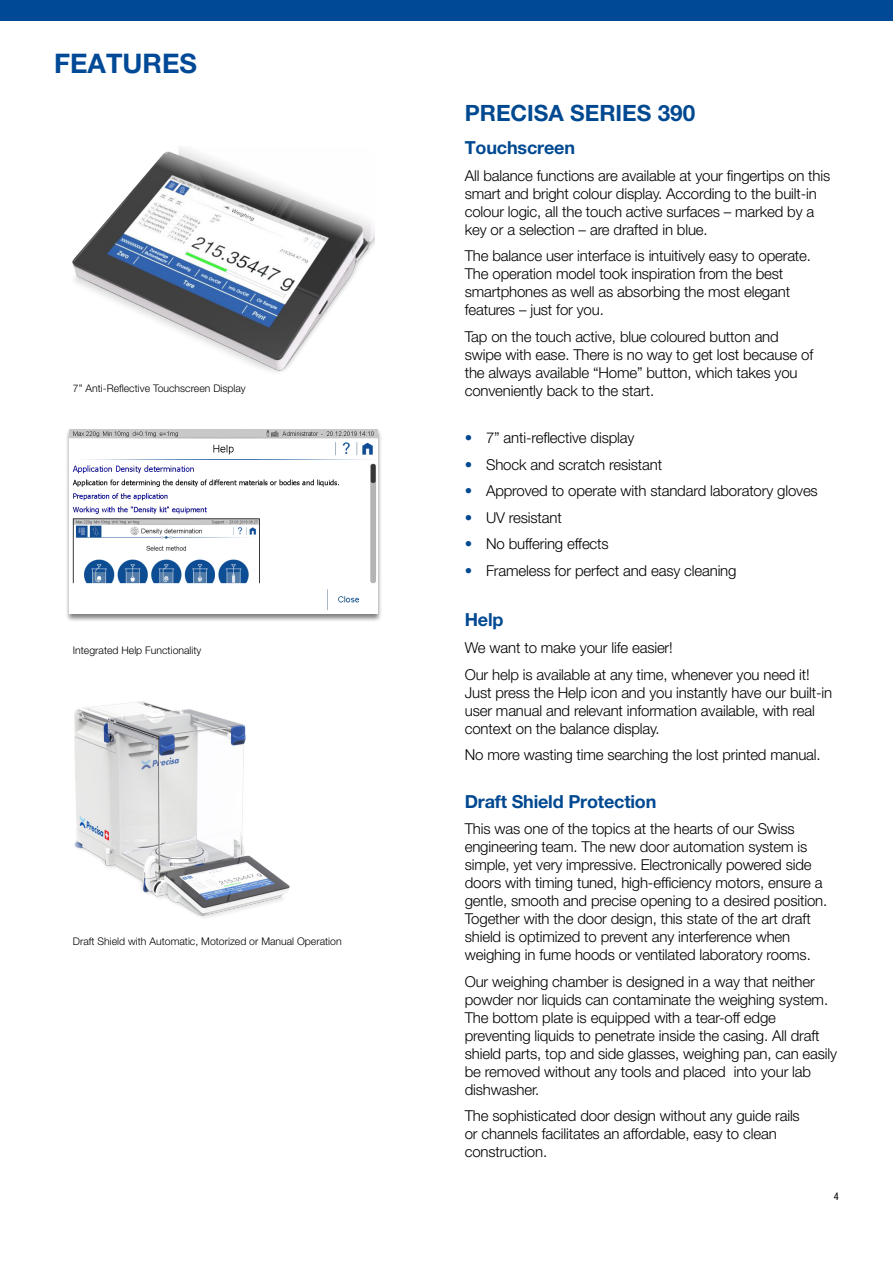
<style>
.page{position:relative;width:893px;height:1263px;background:#fff}
.page>*{position:absolute;margin:0;border:0;box-sizing:border-box;transform-origin:0 0}
.SERIES_NAME_HEADING{font:700 27px "Helvetica Neue LT Pro";color:#004996}
.Heading_2{font:700 22.5px "Helvetica Neue LT Pro";color:#004991}
.Intro_text{font:700 18px "Helvetica Neue LT Pro";letter-spacing:-.01em;color:#004991}
.Intro_text-2{font:300 15px/18px "Helvetica Neue LT Pro";letter-spacing:-.01em;color:#000}
.Table_Text{font:300 10.5px "Helvetica Neue LT Pro";color:#000}
.t1{font:condensed 10.5px "Helvetica Neue LT Pro";color:#000}
.s1{color:#004991}
</style>
<div class="page">
<div style="left:0;top:0;width:893px;height:20px;background:#004996"></div>
<div style="left:65px;top:429px;width:317px;height:193px;background:#000;opacity:.5"></div>
<img style="left:70px;top:429px;width:307px;height:185px">
<img style="left:74px;top:701px;width:216px;height:217px">
<img style="left:72px;top:147px;width:302px;height:225px">
<p class="SERIES_NAME_HEADING" style="left:54px;top:47px;width:145px">FEATURES</p>
<p class="Table_Text" style="left:73px;top:382px;width:174px">7” Anti-Reflective Touchscreen Display</p>
<p class="Table_Text" style="left:73px;top:644px;width:130px">Integrated Help Functionality</p>
<p class="Table_Text" style="left:73px;top:935px;width:270px">Draft Shield with Automatic, Motorized or Manual Operation</p>
<p class="Heading_2" style="left:465px;top:99px;width:232px">PRECISA SERIES 390</p>
<p class="Intro_text" style="left:465px;top:137px;width:112px">Touchscreen</p>
<p class="Intro_text-2" style="left:465px;top:166px;width:367px">All balance functions are available at your fingertips on this smart and bright colour display. According to the built-in colour logic, all the touch active surfaces – marked by a key or a selection – are drafted in blue.</p>
<p class="Intro_text-2" style="left:465px;top:247px;width:348px">The balance user interface is intuitively easy to operate.<br>The operation model took inspiration from the best smartphones as well as absorbing the most elegant features – just for you.</p>
<p class="Intro_text-2" style="left:465px;top:327px;width:350px">Tap on the touch active, blue coloured button and swipe with ease. There is no way to get lost because of the always available “Home” button, which takes you conveniently back to the start.</p>
<p class="Intro_text-2" style="left:465px;top:429px;width:171px"><span class="s1">•</span> 7” anti-reflective display</p>
<p class="Intro_text-2" style="left:465px;top:455px;width:199px"><span class="s1">•</span> Shock and scratch resistant</p>
<p class="Intro_text-2" style="left:465px;top:482px;width:355px"><span class="s1">•</span> Approved to operate with standard laboratory gloves</p>
<p class="Intro_text-2" style="left:465px;top:508px;width:99px"><span class="s1">•</span> UV resistant</p>
<p class="Intro_text-2" style="left:465px;top:535px;width:146px"><span class="s1">•</span> No buffering effects</p>
<p class="Intro_text-2" style="left:465px;top:561px;width:273px"><span class="s1">•</span> Frameless for perfect and easy cleaning</p>
<p class="Intro_text" style="left:465px;top:609px;width:40px">Help</p>
<p class="Intro_text-2" style="left:465px;top:638px;width:210px">We want to make your life easier!</p>
<p class="Intro_text-2" style="left:465px;top:665px;width:369px">Our help is available at any time, whenever you need it!<br>Just press the Help icon and you instantly have our built-in user manual and relevant information available, with real context on the balance display.</p>
<p class="Intro_text-2" style="left:465px;top:745px;width:357px">No more wasting time searching the lost printed manual.</p>
<p class="Intro_text" style="left:465px;top:790px;width:193px">Draft Shield Protection</p>
<p class="Intro_text-2" style="left:465px;top:819px;width:364px">This was one of the topics at the hearts of our Swiss engineering team. The new door automation system is simple, yet very impressive. Electronically powered side doors with timing tuned, high-efficiency motors, ensure a gentle, smooth and precise opening to a desired position.<br>Together with the door design, this state of the art draft shield is optimized to prevent any interference when weighing in fume hoods or ventilated laboratory rooms.</p>
<p class="Intro_text-2" style="left:465px;top:972px;width:374px">Our weighing chamber is designed in a way that neither powder nor liquids can contaminate the weighing system.<br>The bottom plate is equipped with a tear-off edge preventing liquids to penetrate inside the casing. All draft shield parts, top and side glasses, weighing pan, can easily be removed without any tools and placed into your lab dishwasher.</p>
<p class="Intro_text-2" style="left:465px;top:1106px;width:337px">The sophisticated door design without any guide rails or channels facilitates an affordable, easy to clean construction.</p>
<p class="t1" style="left:834px;top:1190px;width:7px">4</p>
</div>
